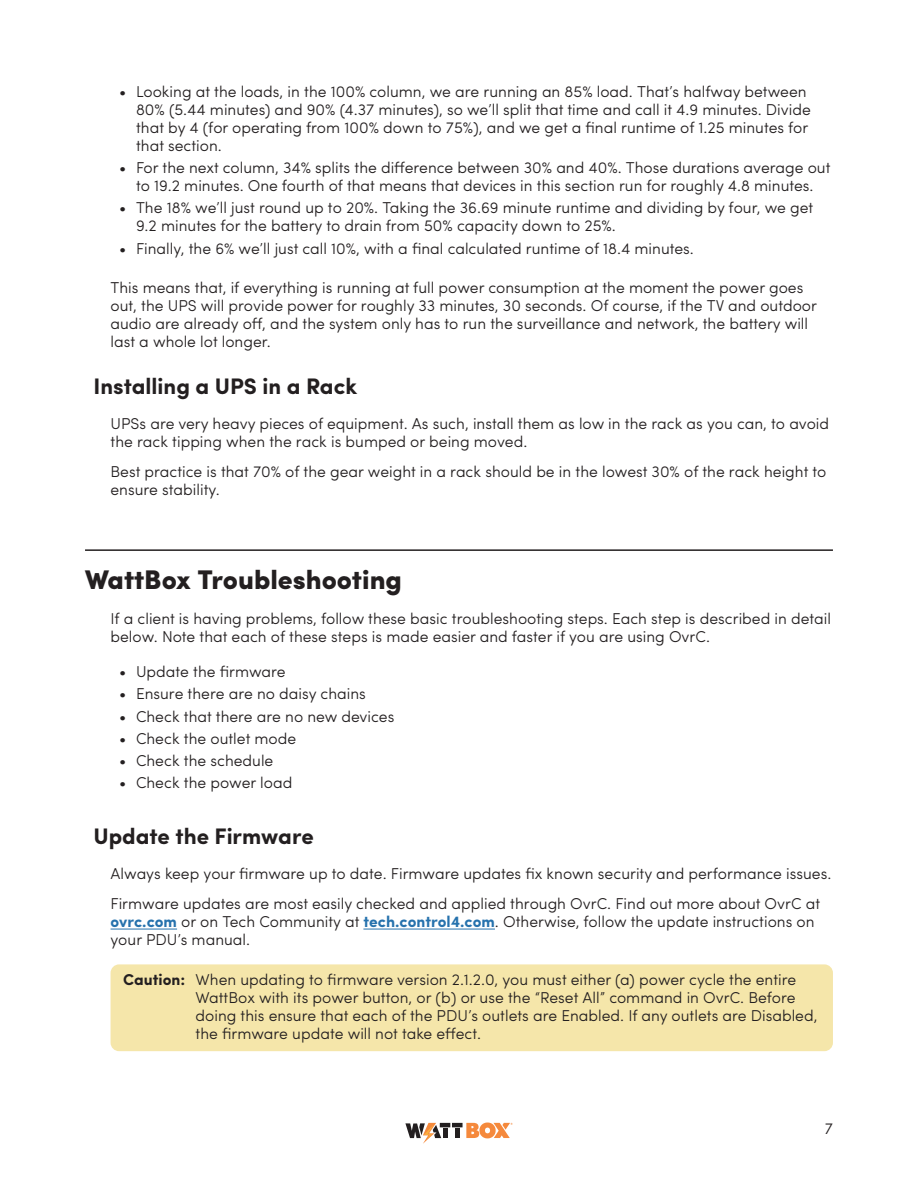
<style>
.page{position:relative;width:918px;height:1188px;background:#fff}
.page>*{position:absolute;margin:0;border:0;box-sizing:border-box;transform-origin:0 0}
.Header_1{font:900 27px "Sofia Pro";color:#231f20}
.Header_2{font:700 22.5px "Sofia Pro";color:#231f20}
.Pro_Tip{font:300 15.75px/18px "Sofia Pro";color:#231f20}
.s1{font-weight:700;color:#2672ad}
.s2{font-weight:700}
</style>
<div class="page">
<svg style="left:405px;top:1123px;width:108px;height:21px"></svg>
<hr style="left:85px;top:549px;width:748px;height:2px;background:#231f20">
<hr style="left:111px;top:929px;width:66px;height:1px;background:#2672ad">
<hr style="left:363px;top:929px;width:132px;height:1px;background:#2672ad">
<div style="left:111px;top:964px;width:722px;height:87px;background:#f5e6aa;border-radius:9px"></div>
<p class="Pro_Tip" style="left:136px;top:81px;width:676px;text-indent:-17px">• Looking at the loads, in the 100% column, we are running an 85% load. That’s halfway between 80% (5.44 minutes) and 90% (4.37 minutes), so we’ll split that time and call it 4.9 minutes. Divide that by 4 (for operating from 100% down to 75%), and we get a final runtime of 1.25 minutes for that section.</p>
<p class="Pro_Tip" style="left:119px;top:158px;width:713px;text-align:center">• For the next column, 34% splits the difference between 30% and 40%. Those durations average out to 19.2 minutes. One fourth of that means that devices in this section run for roughly 4.8 minutes.</p>
<p class="Pro_Tip" style="left:136px;top:198px;width:679px;text-indent:-17px">• The 18% we’ll just round up to 20%. Taking the 36.69 minute runtime and dividing by four, we get<br>9.2 minutes for the battery to drain from 50% capacity down to 25%.</p>
<p class="Pro_Tip" style="left:119px;top:238px;width:574px">• Finally, the 6% we’ll just call 10%, with a final calculated runtime of 18.4 minutes.</p>
<p class="Pro_Tip" style="left:111px;top:277px;width:708px">This means that, if everything is running at full power consumption at the moment the power goes out, the UPS will provide power for roughly 33 minutes, 30 seconds. Of course, if the TV and outdoor audio are already off, and the system only has to run the surveillance and network, the battery will last a whole lot longer.</p>
<p class="Header_2" style="left:94px;top:369px;width:265px">Installing a UPS in a Rack</p>
<p class="Pro_Tip" style="left:111px;top:413px;width:720px">UPSs are very heavy pieces of equipment. As such, install them as low in the rack as you can, to avoid the rack tipping when the rack is bumped or being moved.</p>
<p class="Pro_Tip" style="left:111px;top:462px;width:717px">Best practice is that 70% of the gear weight in a rack should be in the lowest 30% of the rack height to ensure stability.</p>
<p class="Header_1" style="left:85px;top:558px;width:319px">WattBox Troubleshooting</p>
<p class="Pro_Tip" style="left:111px;top:609px;width:722px">If a client is having problems, follow these basic troubleshooting steps. Each step is described in detail below. Note that each of these steps is made easier and faster if you are using OvrC.</p>
<p class="Pro_Tip" style="left:119px;top:662px;width:168px">• Update the firmware</p>
<p class="Pro_Tip" style="left:119px;top:684px;width:248px">• Ensure there are no daisy chains</p>
<p class="Pro_Tip" style="left:119px;top:706px;width:277px">• Check that there are no new devices</p>
<p class="Pro_Tip" style="left:119px;top:728px;width:179px">• Check the outlet mode</p>
<p class="Pro_Tip" style="left:119px;top:751px;width:156px">• Check the schedule</p>
<p class="Pro_Tip" style="left:119px;top:773px;width:175px">• Check the power load</p>
<p class="Header_2" style="left:94px;top:819px;width:222px">Update the Firmware</p>
<p class="Pro_Tip" style="left:111px;top:863px;width:720px">Always keep your firmware up to date. Firmware updates fix known security and performance issues.</p>
<p class="Pro_Tip" style="left:111px;top:894px;width:711px">Firmware updates are most easily checked and applied through OvrC. Find out more about OvrC at <span class="s1">ovrc.com</span> or on Tech Community at <span class="s1">tech.control4.com</span>. Otherwise, follow the update instructions on your PDU’s manual.</p>
<p class="Pro_Tip" style="left:196px;top:969px;width:623px;text-indent:-72px"><span class="s2">Caution:</span> When updating to firmware version 2.1.2.0, you must either (a) power cycle the entire WattBox with its power button, or (b) or use the “Reset All” command in OvrC. Before doing this ensure that each of the PDU’s outlets are Enabled. If any outlets are Disabled, the firmware update will not take effect.</p>
<p class="Pro_Tip" style="left:825px;top:1119px;width:10px">7</p>
</div>
